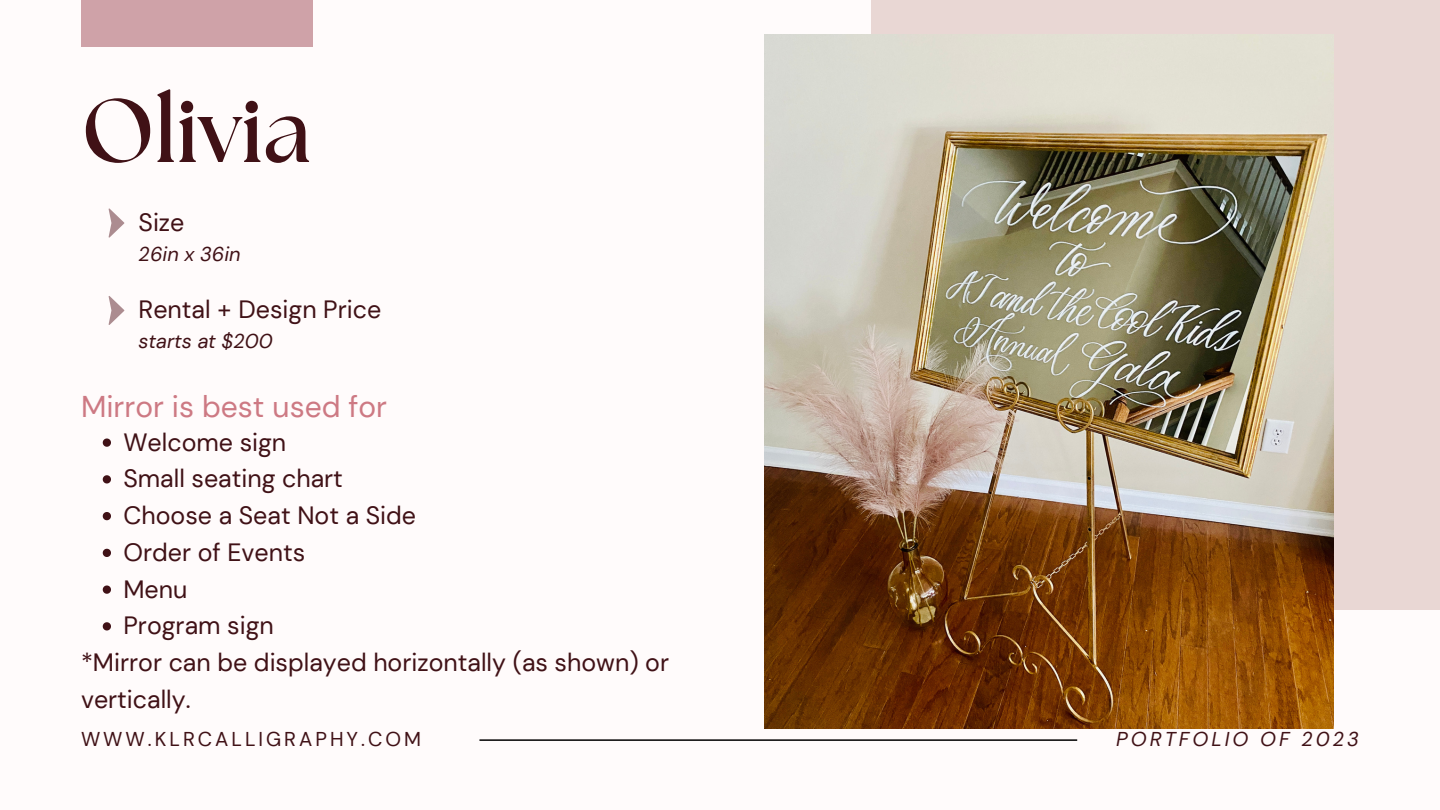
<style>
.page{position:relative;width:1440px;height:810px;background:#fffbfb}
.page>*{position:absolute;margin:0;border:0;box-sizing:border-box;transform-origin:0 0}
.t1{font:700 90px "The Seasons";color:#401116}
.t2{font:30px "DM Sans";color:#cd7983}
.t3{font:25px/36.8px "DM Sans";color:#401116}
.t4{font:20px "DM Sans";letter-spacing:.15em;color:#401116}
.t5{font:italic 20px "DM Sans";color:#401116}
.t6{font:italic 20px "DM Sans";letter-spacing:.15em;color:#401116}
</style>
<div class="page">
<div style="left:871px;top:0;width:569px;height:609px;background:#e9d7d4"></div>
<img style="left:764px;top:35px;width:569px;height:693px">
<svg style="left:109px;top:208px;width:15px;height:30px"></svg>
<svg style="left:109px;top:296px;width:15px;height:29px"></svg>
<div style="left:81px;top:0;width:231px;height:47px;background:#cfa2a8"></div>
<svg style="left:103px;top:439px;width:8px;height:8px"></svg>
<svg style="left:103px;top:475px;width:8px;height:9px"></svg>
<svg style="left:103px;top:512px;width:8px;height:8px"></svg>
<svg style="left:103px;top:549px;width:8px;height:8px"></svg>
<svg style="left:103px;top:586px;width:8px;height:8px"></svg>
<svg style="left:103px;top:622px;width:8px;height:9px"></svg>
<hr style="left:479px;top:739px;width:598px;height:2px;background:#000">
<p class="t1" style="left:81px;top:90px;width:231px">Olivia</p>
<p class="t3" style="left:139px;top:204px;width:47px">Size</p>
<p class="t5" style="left:139px;top:241px;width:104px">26in x 36in</p>
<p class="t3" style="left:139px;top:291px;width:244px">Rental + Design Price</p>
<p class="t5" style="left:139px;top:328px;width:136px">starts at $200</p>
<p class="t2" style="left:81px;top:387px;width:308px">Mirror is best used for</p>
<p class="t3" style="left:123px;top:424px;width:164px">Welcome sign</p>
<p class="t3" style="left:123px;top:460px;width:221px">Small seating chart</p>
<p class="t3" style="left:123px;top:497px;width:294px">Choose a Seat Not a Side</p>
<p class="t3" style="left:123px;top:534px;width:183px">Order of Events</p>
<p class="t3" style="left:123px;top:571px;width:65px">Menu</p>
<p class="t3" style="left:123px;top:607px;width:152px">Program sign</p>
<p class="t3" style="left:81px;top:644px;width:590px">*Mirror can be displayed horizontally (as shown) or vertically.</p>
<p class="t4" style="left:81px;top:726px;width:342px">WWW.KLRCALLIGRAPHY.COM</p>
<p class="t6" style="left:1116px;top:726px;width:244px">PORTFOLIO OF 2023</p>
</div>
